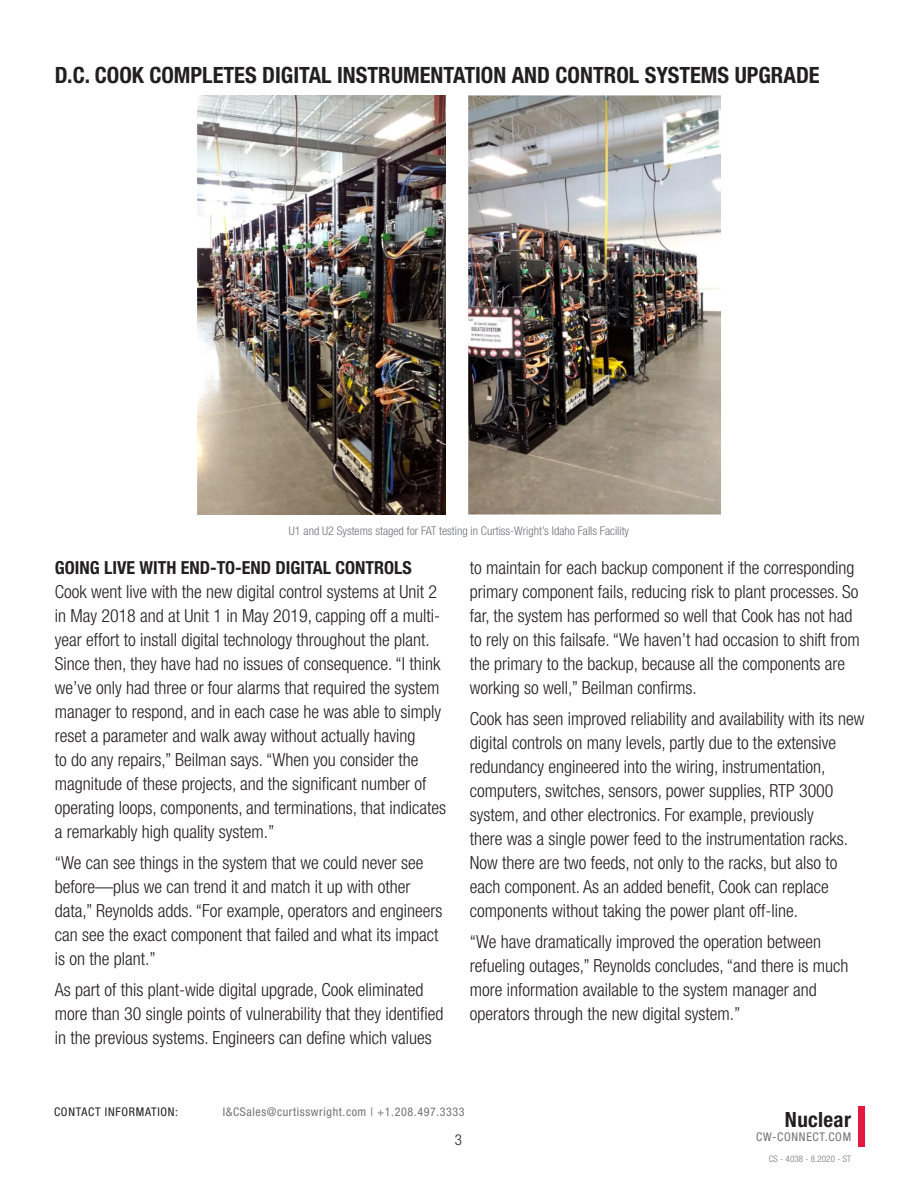
<style>
.page{position:relative;width:918px;height:1188px;background:#fff}
.page>*{position:absolute;margin:0;border:0;box-sizing:border-box;transform-origin:0 0}
.t1{font:700 condensed 22.5px "Helvetica Neue LT Std";color:#231f20}
.Nuclear{font:700 condensed 21px "Helvetica Neue LT Std";letter-spacing:.02em;color:#231f20}
.main_text{font:300 condensed 18px/24px "Helvetica Neue LT Std";color:#231f20}
.main_text-2{font:700 condensed 18px "Helvetica Neue LT Std";color:#231f20}
.t2{font:300 condensed 15px "Helvetica Neue LT Std";color:#231f20}
.t3{font:300 condensed 12px "Helvetica Neue LT Std";color:#717275}
.address{font:condensed 12px "Helvetica Neue LT Std";letter-spacing:.05em;color:#717275}
.contact_information{font:condensed 12px "Helvetica Neue LT Std";letter-spacing:.06em;color:#231f20}
.URL{font:condensed 12px "Helvetica Neue LT Std";letter-spacing:.06em;color:#717275}
.t4{font:300 condensed 9px "Helvetica Neue LT Std";letter-spacing:.01em;color:#717275}
</style>
<div class="page">
<div style="left:858px;top:1106px;width:7px;height:41px;background:#e4183e"></div>
<img style="left:197px;top:95px;width:249px;height:419px">
<img style="left:469px;top:95px;width:252px;height:419px">
<p class="t1" style="left:55px;top:61px;width:766px">D.C. COOK COMPLETES DIGITAL INSTRUMENTATION AND CONTROL SYSTEMS UPGRADE</p>
<p class="t3" style="left:289px;top:523px;width:342px">U1 and U2 Systems staged for FAT testing in Curtiss-Wright’s Idaho Falls Facility</p>
<p class="main_text-2" style="left:55px;top:557px;width:359px">GOING LIVE WITH END-TO-END DIGITAL CONTROLS</p>
<p class="main_text" style="left:55px;top:580px;width:393px">Cook went live with the new digital control systems at Unit 2 in May 2018 and at Unit 1 in May 2019, capping off a multi&shy;year effort to install digital technology throughout the plant.<br>Since then, they have had no issues of consequence. “I think we’ve only had three or four alarms that required the system manager to respond, and in each case he was able to simply reset a parameter and walk away without actually having<br>to do any repairs,” Beilman says. “When you consider the magnitude of these projects, and the significant number of operating loops, components, and terminations, that indicates a remarkably high quality system.”</p>
<p class="main_text" style="left:55px;top:851px;width:389px">“We can see things in the system that we could never see before—plus we can trend it and match it up with other data,” Reynolds adds. “For example, operators and engineers can see the exact component that failed and what its impact is on the plant.”</p>
<p class="main_text" style="left:55px;top:977px;width:390px">As part of this plant-wide digital upgrade, Cook eliminated more than 30 single points of vulnerability that they identified in the previous systems. Engineers can define which values</p>
<p class="main_text" style="left:470px;top:556px;width:392px">to maintain for each backup component if the corresponding primary component fails, reducing risk to plant processes. So far, the system has performed so well that Cook has not had to rely on this failsafe. “We haven’t had occasion to shift from the primary to the backup, because all the components are working so well,” Beilman confirms.</p>
<p class="main_text" style="left:470px;top:707px;width:396px">Cook has seen improved reliability and availability with its new digital controls on many levels, partly due to the extensive redundancy engineered into the wiring, instrumentation, computers, switches, sensors, power supplies, RTP 3000 system, and other electronics. For example, previously<br>there was a single power feed to the instrumentation racks.<br>Now there are two feeds, not only to the racks, but also to each component. As an added benefit, Cook can replace components without taking the power plant off-line.</p>
<p class="main_text" style="left:470px;top:929px;width:380px">“We have dramatically improved the operation between refueling outages,” Reynolds concludes, “and there is much more information available to the system manager and operators through the new digital system.”</p>
<p class="contact_information" style="left:54px;top:1105px;width:126px">CONTACT INFORMATION:</p>
<p class="address" style="left:223px;top:1105px;width:244px">I&amp;CSales@curtisswright.com | +1.208.497.3333</p>
<p class="t2" style="left:455px;top:1131px;width:9px">3</p>
<p class="Nuclear" style="left:785px;top:1106px;width:68px">Nuclear</p>
<p class="URL" style="left:756px;top:1130px;width:96px">CW-CONNECT.COM</p>
<p class="t4" style="left:769px;top:1154px;width:84px">CS - 4038 - 8.2020 - ST</p>
</div>
